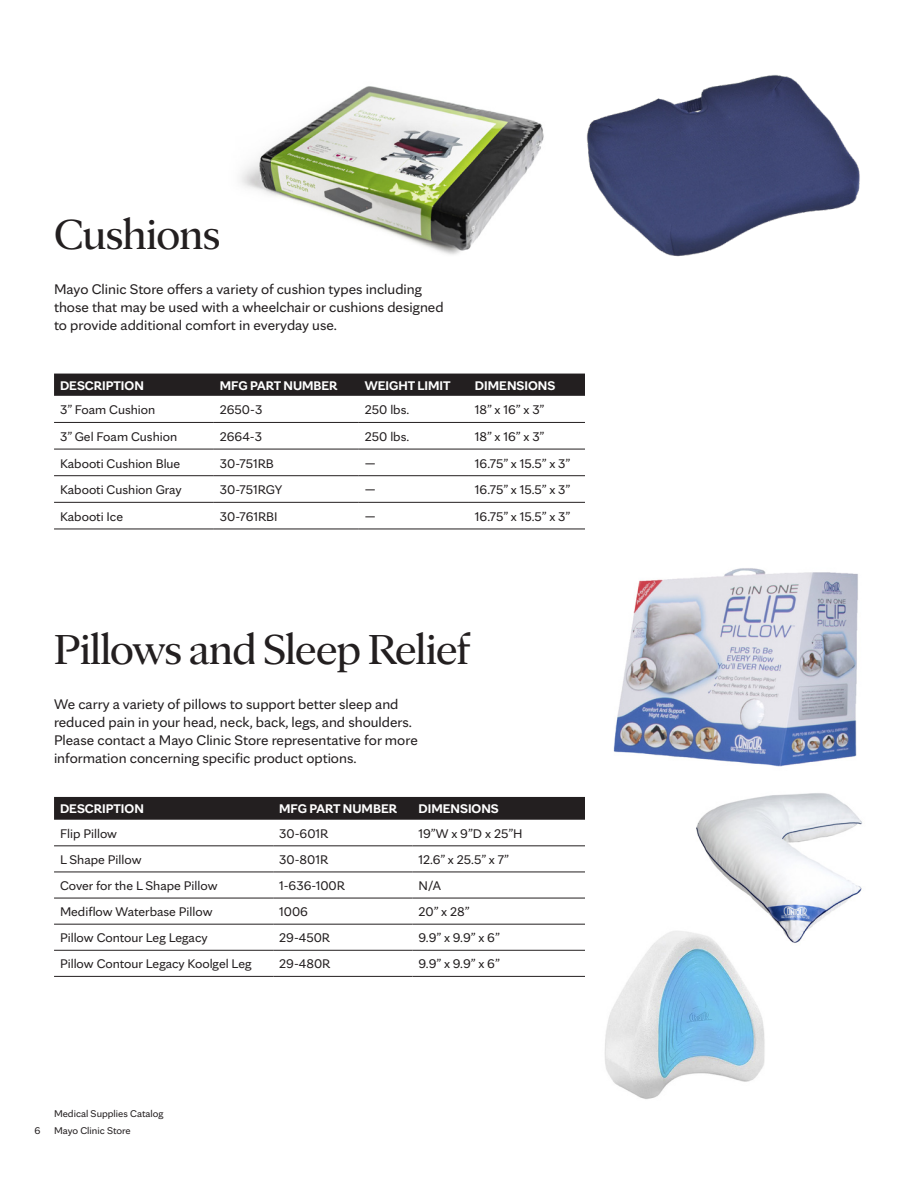
<style>
.page{position:relative;width:918px;height:1188px;background:#fff}
.page>*{position:absolute;margin:0;border:0;box-sizing:border-box;transform-origin:0 0}
.Catalog_catagory_headers{font:45px "Mayo Clinic Serif Display";letter-spacing:-.01em;color:#231f20}
.MC_-_HEADLINE{font:15px/18px "Mayo Clinic Sans";color:#231f20}
.MC_-_TABLE_-_Data__Left{font:13.5px "Mayo Clinic Sans";color:#231f20}
.MC_-_TABLE_-_Row_Group_-_Reverse{font:700 13.5px "Mayo Clinic Sans";color:#fff}
.t1{font:10.5px/17.2px "Mayo Clinic Sans";color:#231f20}
</style>
<div class="page">
<div style="left:54px;top:374px;width:531px;height:22px;background:#231f20"></div>
<hr style="left:54px;top:422px;width:160px;height:1px;background:#231f20">
<hr style="left:214px;top:422px;width:145px;height:1px;background:#231f20">
<hr style="left:359px;top:422px;width:110px;height:1px;background:#231f20">
<hr style="left:469px;top:422px;width:116px;height:1px;background:#231f20">
<hr style="left:54px;top:449px;width:160px;height:1px;background:#231f20">
<hr style="left:214px;top:449px;width:145px;height:1px;background:#231f20">
<hr style="left:359px;top:449px;width:110px;height:1px;background:#231f20">
<hr style="left:469px;top:449px;width:116px;height:1px;background:#231f20">
<hr style="left:54px;top:475px;width:160px;height:1px;background:#231f20">
<hr style="left:214px;top:475px;width:145px;height:1px;background:#231f20">
<hr style="left:359px;top:475px;width:110px;height:1px;background:#231f20">
<hr style="left:469px;top:475px;width:116px;height:1px;background:#231f20">
<hr style="left:54px;top:502px;width:160px;height:1px;background:#231f20">
<hr style="left:214px;top:502px;width:145px;height:1px;background:#231f20">
<hr style="left:359px;top:502px;width:110px;height:1px;background:#231f20">
<hr style="left:469px;top:502px;width:116px;height:1px;background:#231f20">
<hr style="left:54px;top:529px;width:160px;height:1px;background:#231f20">
<hr style="left:214px;top:529px;width:145px;height:1px;background:#231f20">
<hr style="left:359px;top:529px;width:110px;height:1px;background:#231f20">
<hr style="left:469px;top:529px;width:116px;height:1px;background:#231f20">
<div style="left:54px;top:797px;width:531px;height:23px;background:#231f20"></div>
<hr style="left:54px;top:846px;width:219px;height:1px;background:#231f20">
<hr style="left:273px;top:846px;width:140px;height:1px;background:#231f20">
<hr style="left:413px;top:846px;width:172px;height:1px;background:#231f20">
<hr style="left:54px;top:872px;width:219px;height:1px;background:#231f20">
<hr style="left:273px;top:872px;width:140px;height:1px;background:#231f20">
<hr style="left:413px;top:872px;width:172px;height:1px;background:#231f20">
<hr style="left:54px;top:898px;width:219px;height:1px;background:#231f20">
<hr style="left:273px;top:898px;width:140px;height:1px;background:#231f20">
<hr style="left:413px;top:898px;width:172px;height:1px;background:#231f20">
<hr style="left:54px;top:924px;width:219px;height:1px;background:#231f20">
<hr style="left:273px;top:924px;width:140px;height:1px;background:#231f20">
<hr style="left:413px;top:924px;width:172px;height:1px;background:#231f20">
<hr style="left:54px;top:950px;width:219px;height:1px;background:#231f20">
<hr style="left:273px;top:950px;width:140px;height:1px;background:#231f20">
<hr style="left:413px;top:950px;width:172px;height:1px;background:#231f20">
<hr style="left:54px;top:976px;width:219px;height:1px;background:#231f20">
<hr style="left:273px;top:976px;width:140px;height:1px;background:#231f20">
<hr style="left:413px;top:976px;width:172px;height:1px;background:#231f20">
<img style="left:613px;top:568px;width:245px;height:199px">
<img style="left:696px;top:793px;width:166px;height:150px">
<img style="left:586px;top:75px;width:274px;height:182px">
<img style="left:240px;top:86px;width:304px;height:169px">
<img style="left:604px;top:924px;width:168px;height:175px">
<p class="Catalog_catagory_headers" style="left:54px;top:200px;width:168px">Cushions</p>
<p class="MC_-_HEADLINE" style="left:54px;top:279px;width:391px">Mayo Clinic Store offers a variety of cushion types including those that may be used with a wheelchair or cushions designed to provide additional comfort in everyday use.</p>
<p class="MC_-_TABLE_-_Row_Group_-_Reverse" style="left:60px;top:375px;width:85px">DESCRIPTION</p>
<p class="MC_-_TABLE_-_Row_Group_-_Reverse" style="left:220px;top:375px;width:119px">MFG PART NUMBER</p>
<p class="MC_-_TABLE_-_Row_Group_-_Reverse" style="left:365px;top:375px;width:87px">WEIGHT LIMIT</p>
<p class="MC_-_TABLE_-_Row_Group_-_Reverse" style="left:475px;top:375px;width:82px">DIMENSIONS</p>
<p class="MC_-_TABLE_-_Data__Left" style="left:60px;top:399px;width:97px">3” Foam Cushion</p>
<p class="MC_-_TABLE_-_Data__Left" style="left:220px;top:399px;width:44px">2650-3</p>
<p class="MC_-_TABLE_-_Data__Left" style="left:365px;top:399px;width:46px">250 lbs.</p>
<p class="MC_-_TABLE_-_Data__Left" style="left:475px;top:399px;width:71px">18” x 16” x 3”</p>
<p class="MC_-_TABLE_-_Data__Left" style="left:60px;top:426px;width:119px">3” Gel Foam Cushion</p>
<p class="MC_-_TABLE_-_Data__Left" style="left:220px;top:426px;width:44px">2664-3</p>
<p class="MC_-_TABLE_-_Data__Left" style="left:365px;top:426px;width:46px">250 lbs.</p>
<p class="MC_-_TABLE_-_Data__Left" style="left:475px;top:426px;width:71px">18” x 16” x 3”</p>
<p class="MC_-_TABLE_-_Data__Left" style="left:60px;top:453px;width:122px">Kabooti Cushion Blue</p>
<p class="MC_-_TABLE_-_Data__Left" style="left:220px;top:453px;width:56px">30-751RB</p>
<p class="MC_-_TABLE_-_Data__Left" style="left:365px;top:453px;width:12px">—</p>
<p class="MC_-_TABLE_-_Data__Left" style="left:475px;top:453px;width:97px">16.75” x 15.5” x 3”</p>
<p class="MC_-_TABLE_-_Data__Left" style="left:60px;top:479px;width:123px">Kabooti Cushion Gray</p>
<p class="MC_-_TABLE_-_Data__Left" style="left:220px;top:479px;width:64px">30-751RGY</p>
<p class="MC_-_TABLE_-_Data__Left" style="left:365px;top:479px;width:12px">—</p>
<p class="MC_-_TABLE_-_Data__Left" style="left:475px;top:479px;width:97px">16.75” x 15.5” x 3”</p>
<p class="MC_-_TABLE_-_Data__Left" style="left:60px;top:506px;width:65px">Kabooti Ice</p>
<p class="MC_-_TABLE_-_Data__Left" style="left:220px;top:506px;width:59px">30-761RBI</p>
<p class="MC_-_TABLE_-_Data__Left" style="left:365px;top:506px;width:12px">—</p>
<p class="MC_-_TABLE_-_Data__Left" style="left:475px;top:506px;width:97px">16.75” x 15.5” x 3”</p>
<p class="Catalog_catagory_headers" style="left:54px;top:615px;width:418px">Pillows and Sleep Relief</p>
<p class="MC_-_HEADLINE" style="left:54px;top:694px;width:365px">We carry a variety of pillows to support better sleep and reduced pain in your head, neck, back, legs, and shoulders.<br>Please contact a Mayo Clinic Store representative for more information concerning specific product options.</p>
<p class="MC_-_TABLE_-_Row_Group_-_Reverse" style="left:60px;top:798px;width:85px">DESCRIPTION</p>
<p class="MC_-_TABLE_-_Row_Group_-_Reverse" style="left:279px;top:798px;width:119px">MFG PART NUMBER</p>
<p class="MC_-_TABLE_-_Row_Group_-_Reverse" style="left:419px;top:798px;width:82px">DIMENSIONS</p>
<p class="MC_-_TABLE_-_Data__Left" style="left:60px;top:823px;width:59px">Flip Pillow</p>
<p class="MC_-_TABLE_-_Data__Left" style="left:279px;top:823px;width:51px">30-601R</p>
<p class="MC_-_TABLE_-_Data__Left" style="left:419px;top:823px;width:106px">19”W x 9”D x 25”H</p>
<p class="MC_-_TABLE_-_Data__Left" style="left:60px;top:849px;width:83px">L Shape Pillow</p>
<p class="MC_-_TABLE_-_Data__Left" style="left:279px;top:849px;width:50px">30-801R</p>
<p class="MC_-_TABLE_-_Data__Left" style="left:419px;top:849px;width:92px">12.6” x 25.5” x 7”</p>
<p class="MC_-_TABLE_-_Data__Left" style="left:60px;top:875px;width:159px">Cover for the L Shape Pillow</p>
<p class="MC_-_TABLE_-_Data__Left" style="left:279px;top:875px;width:67px">1-636-100R</p>
<p class="MC_-_TABLE_-_Data__Left" style="left:419px;top:875px;width:24px">N/A</p>
<p class="MC_-_TABLE_-_Data__Left" style="left:60px;top:901px;width:154px">Mediflow Waterbase Pillow</p>
<p class="MC_-_TABLE_-_Data__Left" style="left:279px;top:901px;width:30px">1006</p>
<p class="MC_-_TABLE_-_Data__Left" style="left:419px;top:901px;width:53px">20” x 28”</p>
<p class="MC_-_TABLE_-_Data__Left" style="left:60px;top:927px;width:149px">Pillow Contour Leg Legacy</p>
<p class="MC_-_TABLE_-_Data__Left" style="left:279px;top:927px;width:52px">29-450R</p>
<p class="MC_-_TABLE_-_Data__Left" style="left:419px;top:927px;width:83px">9.9” x 9.9” x 6”</p>
<p class="MC_-_TABLE_-_Data__Left" style="left:60px;top:954px;width:193px">Pillow Contour Legacy Koolgel Leg</p>
<p class="MC_-_TABLE_-_Data__Left" style="left:279px;top:954px;width:53px">29-480R</p>
<p class="MC_-_TABLE_-_Data__Left" style="left:419px;top:954px;width:83px">9.9” x 9.9” x 6”</p>
<p class="t1" style="left:34px;top:1121px;width:8px">6</p>
<p class="t1" style="left:54px;top:1104px;width:111px">Medical Supplies Catalog<br>Mayo Clinic Store</p>
</div>
